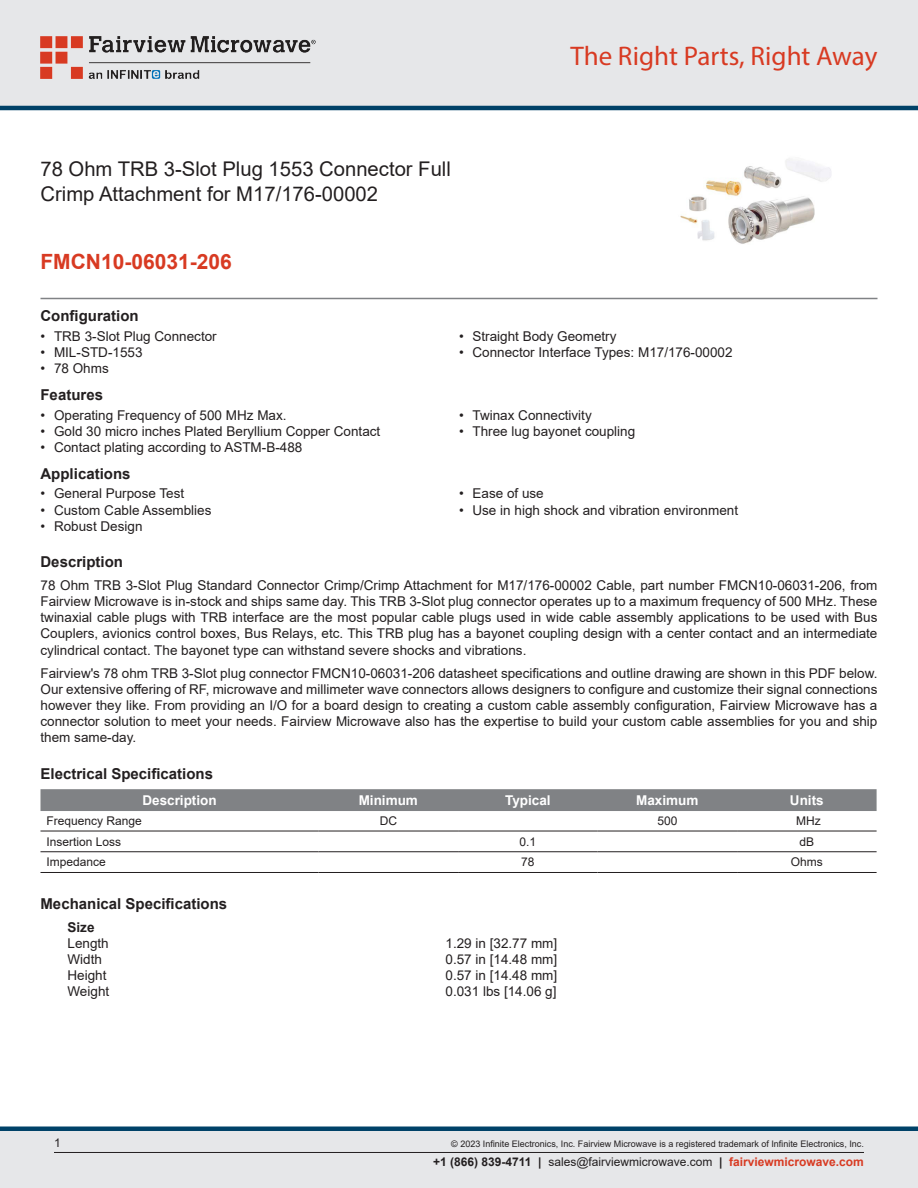
<style>
.page{position:relative;width:918px;height:1188px;background:#fff}
.page>*{position:absolute;margin:0;border:0;box-sizing:border-box;transform-origin:0 0}
.t1{font:27px "Myriad Pro";color:#d83a22}
.Branded_Part_No{font:700 21px "Arial";color:#d83a22}
.Web_Description_Para{font:20.25px/24.3px "Arial";color:#231f20}
.Head1{font:700 15px "Arial";color:#231f20}
.MarketingDescription{font:13.5px/16.2px "Arial";color:#231f20;text-align:justify}
.Specs_Para{font:13.5px "Arial";color:#231f20}
.Table_Header{font:700 13.5px "Arial";color:#fff}
.Head2_after_Head1{font:700 13.5px "Arial";color:#231f20}
.Table_Body_Left{font:12px "Arial";color:#231f20}
.Table_Body{font:12px "Arial";color:#231f20}
.Copyright_disclaimer{font:9px "Arial";color:#231f20}
.s1{font-weight:700}
.s2{font-weight:700;color:#d83a22}
</style>
<div class="page">
<div style="left:0;top:1131px;width:918px;height:57px;background:#e6e7e9"></div>
<div style="left:0;top:1126px;width:918px;height:5px;background:#004268"></div>
<div style="left:0;top:0;width:918px;height:108px;background:#e6e7e9"></div>
<hr style="left:0;top:106px;width:918px;height:4px;background:#004268">
<img style="left:40px;top:36px;width:276px;height:42px">
<hr style="left:54px;top:1152px;width:810px;height:1px;background:#231f20">
<hr style="left:40px;top:298px;width:838px;height:1px;background:#808285">
<img style="left:680px;top:158px;width:151px;height:86px">
<div style="left:40px;top:789px;width:837px;height:22px;background:#808285"></div>
<hr style="left:40px;top:831px;width:279px;height:1px;background:#231f20">
<hr style="left:319px;top:831px;width:139px;height:1px;background:#231f20">
<hr style="left:458px;top:831px;width:140px;height:1px;background:#231f20">
<hr style="left:598px;top:831px;width:139px;height:1px;background:#231f20">
<hr style="left:737px;top:831px;width:140px;height:1px;background:#231f20">
<hr style="left:40px;top:851px;width:279px;height:1px;background:#231f20">
<hr style="left:319px;top:851px;width:139px;height:1px;background:#231f20">
<hr style="left:458px;top:851px;width:140px;height:1px;background:#231f20">
<hr style="left:598px;top:851px;width:139px;height:1px;background:#231f20">
<hr style="left:737px;top:851px;width:140px;height:1px;background:#231f20">
<hr style="left:40px;top:872px;width:279px;height:1px;background:#231f20">
<hr style="left:319px;top:872px;width:139px;height:1px;background:#231f20">
<hr style="left:458px;top:872px;width:140px;height:1px;background:#231f20">
<hr style="left:598px;top:872px;width:139px;height:1px;background:#231f20">
<hr style="left:737px;top:872px;width:140px;height:1px;background:#231f20">
<h1 class="t1" style="left:571px;top:39px;width:308px">The Right Parts, Right Away</h1>
<h1 class="Web_Description_Para" style="left:40px;top:157px;width:412px">78 Ohm TRB 3-Slot Plug 1553 Connector Full<br>Crimp Attachment for M17/176-00002</h1>
<p class="Branded_Part_No" style="left:40px;top:247px;width:193px">FMCN10-06031-206</p>
<p class="Head1" style="left:40px;top:306px;width:100px">Configuration</p>
<p class="MarketingDescription" style="left:40px;top:328px;width:178px">• TRB 3-Slot Plug Connector</p>
<p class="MarketingDescription" style="left:40px;top:344px;width:104px">• MIL-STD-1553</p>
<p class="MarketingDescription" style="left:40px;top:360px;width:70px">• 78 Ohms</p>
<p class="Head1" style="left:40px;top:384px;width:64px">Features</p>
<p class="MarketingDescription" style="left:40px;top:407px;width:248px">• Operating Frequency of 500 MHz Max.</p>
<p class="MarketingDescription" style="left:40px;top:423px;width:341px">• Gold 30 micro inches Plated Beryllium Copper Contact</p>
<p class="MarketingDescription" style="left:40px;top:439px;width:263px">• Contact plating according to ASTM-B-488</p>
<p class="Head1" style="left:40px;top:463px;width:92px">Applications</p>
<p class="MarketingDescription" style="left:40px;top:485px;width:145px">• General Purpose Test</p>
<p class="MarketingDescription" style="left:40px;top:502px;width:173px">• Custom Cable Assemblies</p>
<p class="MarketingDescription" style="left:40px;top:518px;width:104px">• Robust Design</p>
<p class="MarketingDescription" style="left:459px;top:328px;width:159px">• Straight Body Geometry</p>
<p class="MarketingDescription" style="left:459px;top:344px;width:275px">• Connector Interface Types: M17/176-00002</p>
<p class="MarketingDescription" style="left:459px;top:407px;width:134px">• Twinax Connectivity</p>
<p class="MarketingDescription" style="left:459px;top:423px;width:178px">• Three lug bayonet coupling</p>
<p class="MarketingDescription" style="left:459px;top:485px;width:86px">• Ease of use</p>
<p class="MarketingDescription" style="left:459px;top:502px;width:281px">• Use in high shock and vibration environment</p>
<p class="Head1" style="left:40px;top:551px;width:84px">Description</p>
<p class="MarketingDescription" style="left:40px;top:577px;width:838px">78 Ohm TRB 3-Slot Plug Standard Connector Crimp/Crimp Attachment for M17/176-00002 Cable, part number FMCN10-06031-206, from Fairview Microwave is in-stock and ships same day. This TRB 3-Slot plug connector operates up to a maximum frequency of 500 MHz. These twinaxial cable plugs with TRB interface are the most popular cable plugs used in wide cable assembly applications to be used with Bus Couplers, avionics control boxes, Bus Relays, etc. This TRB plug has a bayonet coupling design with a center contact and an intermediate cylindrical contact. The bayonet type can withstand severe shocks and vibrations.</p>
<p class="MarketingDescription" style="left:40px;top:665px;width:839px">Fairview's 78 ohm TRB 3-Slot plug connector FMCN10-06031-206 datasheet specifications and outline drawing are shown in this PDF below.<br>Our extensive offering of RF, microwave and millimeter wave connectors allows designers to configure and customize their signal connections however they like. From providing an I/O for a board design to creating a custom cable assembly configuration, Fairview Microwave has a connector solution to meet your needs. Fairview Microwave also has the expertise to build your custom cable assemblies for you and ship them same-day.</p>
<p class="Head1" style="left:40px;top:764px;width:174px">Electrical Specifications</p>
<p class="Table_Header" style="left:142px;top:791px;width:76px">Description</p>
<p class="Table_Header" style="left:359px;top:791px;width:61px">Minimum</p>
<p class="Table_Header" style="left:505px;top:791px;width:47px">Typical</p>
<p class="Table_Header" style="left:636px;top:791px;width:64px">Maximum</p>
<p class="Table_Header" style="left:790px;top:791px;width:35px">Units</p>
<p class="Table_Body_Left" style="left:46px;top:813px;width:97px">Frequency Range</p>
<p class="Table_Body" style="left:380px;top:813px;width:19px">DC</p>
<p class="Table_Body" style="left:657px;top:813px;width:22px">500</p>
<p class="Table_Body" style="left:796px;top:813px;width:26px">MHz</p>
<p class="Table_Body_Left" style="left:46px;top:833px;width:76px">Insertion Loss</p>
<p class="Table_Body" style="left:520px;top:833px;width:18px">0.1</p>
<p class="Table_Body" style="left:800px;top:833px;width:16px">dB</p>
<p class="Table_Body_Left" style="left:46px;top:854px;width:61px">Impedance</p>
<p class="Table_Body" style="left:521px;top:854px;width:15px">78</p>
<p class="Table_Body" style="left:791px;top:854px;width:34px">Ohms</p>
<p class="Head1" style="left:40px;top:893px;width:188px">Mechanical Specifications</p>
<p class="Head2_after_Head1" style="left:68px;top:917px;width:29px">Size</p>
<p class="Specs_Para" style="left:68px;top:934px;width:43px">Length</p>
<p class="Specs_Para" style="left:446px;top:934px;width:113px">1.29 in [32.77 mm]</p>
<p class="Specs_Para" style="left:68px;top:950px;width:36px">Width</p>
<p class="Specs_Para" style="left:446px;top:950px;width:113px">0.57 in [14.48 mm]</p>
<p class="Specs_Para" style="left:68px;top:966px;width:41px">Height</p>
<p class="Specs_Para" style="left:446px;top:966px;width:113px">0.57 in [14.48 mm]</p>
<p class="Specs_Para" style="left:68px;top:982px;width:43px">Weight</p>
<p class="Specs_Para" style="left:446px;top:982px;width:113px">0.031 lbs [14.06 g]</p>
<p class="Table_Body_Left" style="left:54px;top:1135px;width:8px">1</p>
<p class="Copyright_disclaimer" style="left:451px;top:1138px;width:414px">© 2023 Infinite Electronics, Inc. Fairview Microwave is a registered trademark of Infinite Electronics, Inc.</p>
<p class="Table_Body_Left" style="left:433px;top:1153px;width:432px"><span class="s1">+1 (866) 839-4711 |</span> sales@fairviewmicrowave.com <span class="s1">|</span> <span class="s2">fairviewmicrowave.com</span></p>
</div>
